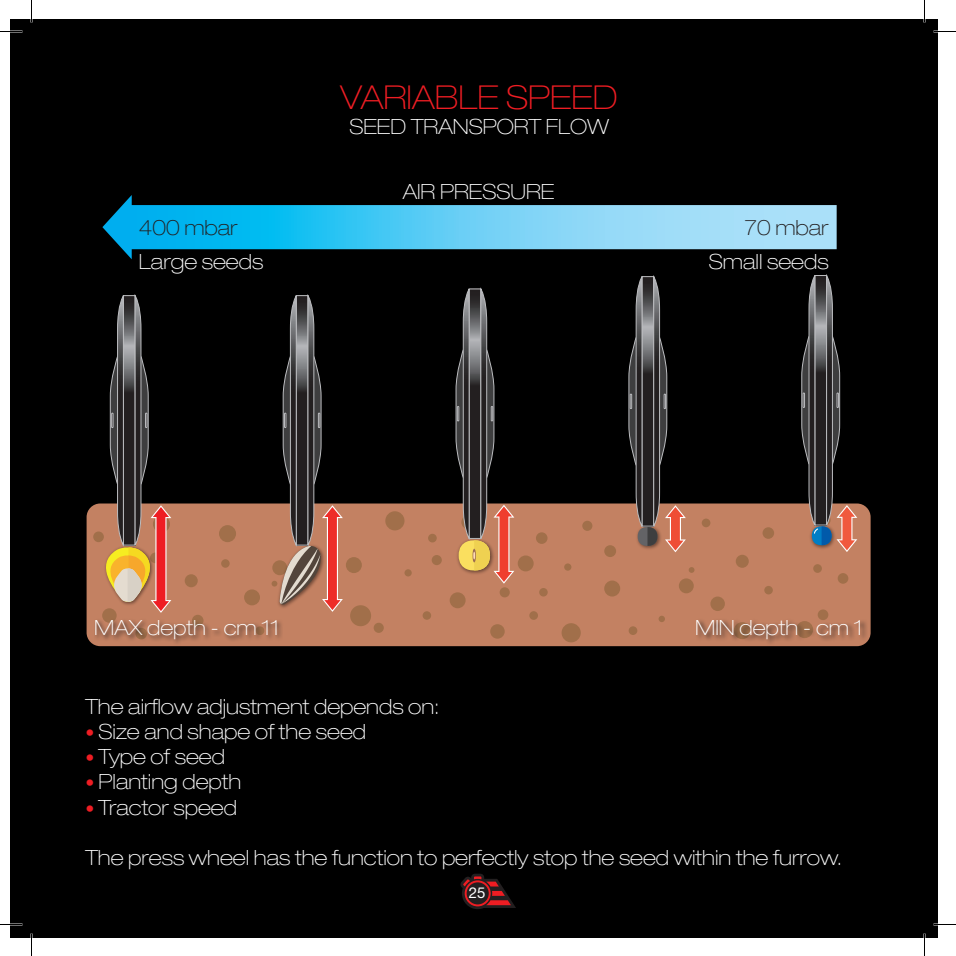
<style>
.page{position:relative;width:956px;height:956px;background:#fff}
.page>*{position:absolute;margin:0;border:0;box-sizing:border-box;transform-origin:0 0}
.t1{font:100 expanded 33px "Helvetica Neue LT Pro";color:#ee1d23}
.t2{font:100 expanded 21px "Helvetica Neue LT Pro";color:#fff}
.t3{font:100 expanded 21px "Helvetica Neue LT Pro";color:#231f20}
.t4{font:15px "Helvetica Neue LT Pro";color:#fff}
.s1{font-weight:300;font-size:18px;color:#ee1d23}
</style>
<div class="page">
<div style="left:10px;top:19px;width:927px;height:918px;background:#000"></div>
<div style="left:87px;top:503px;width:784px;height:143px;background:#c38162;border-radius:14px"></div>
<div style="left:428px;top:534px;width:9px;height:8px;background:#a16f4a;border-radius:50%"></div>
<div style="left:536px;top:532px;width:11px;height:12px;background:#a16f4a;border-radius:50%"></div>
<div style="left:582px;top:521px;width:10px;height:10px;background:#a16f4a;border-radius:50%"></div>
<div style="left:702px;top:519px;width:8px;height:8px;background:#a16f4a;border-radius:50%"></div>
<div style="left:762px;top:527px;width:12px;height:12px;background:#a16f4a;border-radius:50%"></div>
<div style="left:710px;top:596px;width:15px;height:15px;background:#a16f4a;border-radius:50%"></div>
<svg style="left:813px;top:564px;width:9px;height:9px"></svg>
<div style="left:736px;top:555px;width:13px;height:13px;background:#a16f4a;border-radius:50%"></div>
<svg style="left:689px;top:567px;width:5px;height:6px"></svg>
<div style="left:604px;top:545px;width:12px;height:12px;background:#a16f4a;border-radius:50%"></div>
<div style="left:564px;top:563px;width:7px;height:8px;background:#a16f4a;border-radius:50%"></div>
<div style="left:518px;top:555px;width:16px;height:16px;background:#a16f4a;border-radius:50%"></div>
<div style="left:432px;top:555px;width:10px;height:10px;background:#a16f4a;border-radius:50%"></div>
<div style="left:385px;top:511px;width:19px;height:19px;background:#a16f4a;border-radius:50%"></div>
<div style="left:219px;top:525px;width:17px;height:17px;background:#a16f4a;border-radius:50%"></div>
<svg style="left:221px;top:559px;width:9px;height:9px"></svg>
<div style="left:346px;top:557px;width:16px;height:16px;background:#a16f4a;border-radius:50%"></div>
<div style="left:423px;top:611px;width:8px;height:9px;background:#a16f4a;border-radius:50%"></div>
<div style="left:529px;top:611px;width:9px;height:9px;background:#a16f4a;border-radius:50%"></div>
<div style="left:629px;top:626px;width:8px;height:9px;background:#a16f4a;border-radius:50%"></div>
<svg style="left:490px;top:624px;width:15px;height:15px"></svg>
<div style="left:374px;top:623px;width:10px;height:10px;background:#a16f4a;border-radius:50%"></div>
<div style="left:350px;top:605px;width:21px;height:21px;background:#a16f4a;border-radius:50%"></div>
<div style="left:192px;top:615px;width:12px;height:11px;background:#a16f4a;border-radius:50%"></div>
<div style="left:102px;top:608px;width:15px;height:15px;background:#a16f4a;border-radius:50%"></div>
<div style="left:185px;top:574px;width:13px;height:13px;background:#a16f4a;border-radius:50%"></div>
<div style="left:244px;top:589px;width:16px;height:16px;background:#a16f4a;border-radius:50%"></div>
<div style="left:404px;top:569px;width:8px;height:7px;background:#a16f4a;border-radius:50%"></div>
<div style="left:450px;top:592px;width:16px;height:16px;background:#a16f4a;border-radius:50%"></div>
<div style="left:500px;top:587px;width:10px;height:10px;background:#a16f4a;border-radius:50%"></div>
<div style="left:562px;top:623px;width:19px;height:19px;background:#a16f4a;border-radius:50%"></div>
<svg style="left:659px;top:616px;width:6px;height:6px"></svg>
<div style="left:818px;top:609px;width:10px;height:11px;background:#a16f4a;border-radius:50%"></div>
<div style="left:764px;top:586px;width:9px;height:8px;background:#a16f4a;border-radius:50%"></div>
<div style="left:838px;top:573px;width:10px;height:11px;background:#a16f4a;border-radius:50%"></div>
<div style="left:679px;top:578px;width:15px;height:15px;background:#a16f4a;border-radius:50%"></div>
<div style="left:604px;top:580px;width:16px;height:16px;background:#a16f4a;border-radius:50%"></div>
<div style="left:539px;top:588px;width:9px;height:8px;background:#a16f4a;border-radius:50%"></div>
<svg style="left:102px;top:195px;width:735px;height:64px"></svg>
<svg style="left:94px;top:295px;width:77px;height:318px"></svg>
<svg style="left:272px;top:295px;width:71px;height:317px"></svg>
<svg style="left:456px;top:289px;width:58px;height:295px"></svg>
<svg style="left:629px;top:276px;width:57px;height:276px"></svg>
<svg style="left:801px;top:275px;width:56px;height:277px"></svg>
<svg style="left:94px;top:618px;width:188px;height:28px"></svg>
<svg style="left:697px;top:618px;width:170px;height:28px"></svg>
<svg style="left:460px;top:874px;width:56px;height:35px"></svg>
<hr style="left:0;top:923px;width:22px;height:2px;background:#fff">
<hr style="left:933px;top:923px;width:23px;height:2px;background:#fff">
<hr style="left:923px;top:0;width:2px;height:23px;background:#fff">
<hr style="left:923px;top:933px;width:2px;height:23px;background:#fff">
<svg style="left:933px;top:31px;width:23px;height:1px"></svg>
<svg style="left:0;top:924px;width:22px;height:1px"></svg>
<svg style="left:933px;top:924px;width:23px;height:1px"></svg>
<svg style="left:31px;top:0;width:1px;height:23px"></svg>
<svg style="left:31px;top:933px;width:1px;height:23px"></svg>
<svg style="left:924px;top:0;width:1px;height:23px"></svg>
<svg style="left:924px;top:933px;width:1px;height:23px"></svg>
<p class="t1" style="left:340px;top:78px;width:279px">VARIABLE SPEED</p>
<p class="t2" style="left:349px;top:114px;width:261px">SEED TRANSPORT FLOW</p>
<p class="t2" style="left:403px;top:179px;width:153px">AIR PRESSURE</p>
<p class="t3" style="left:139px;top:215px;width:100px">400 mbar</p>
<p class="t3" style="left:745px;top:215px;width:86px">70 mbar</p>
<p class="t2" style="left:139px;top:249px;width:126px">Large seeds</p>
<p class="t2" style="left:709px;top:249px;width:121px">Small seeds</p>
<p class="t2" style="left:94px;top:615px;width:187px">MAX depth - cm 11</p>
<p class="t2" style="left:695px;top:615px;width:169px">MIN depth - cm 1</p>
<p class="t2" style="left:86px;top:694px;width:355px">The airflow adjustment depends on:</p>
<p class="t2" style="left:86px;top:719px;width:282px"><span class="s1">•</span> Size and shape of the seed</p>
<p class="t2" style="left:86px;top:744px;width:141px"><span class="s1">•</span> Type of seed</p>
<p class="t2" style="left:86px;top:769px;width:157px"><span class="s1">•</span> Planting depth</p>
<p class="t2" style="left:86px;top:795px;width:153px"><span class="s1">•</span> Tractor speed</p>
<p class="t2" style="left:86px;top:845px;width:758px">The press wheel has the function to perfectly stop the seed within the furrow.</p>
<p class="t4" style="left:469px;top:884px;width:18px">25</p>
</div>
